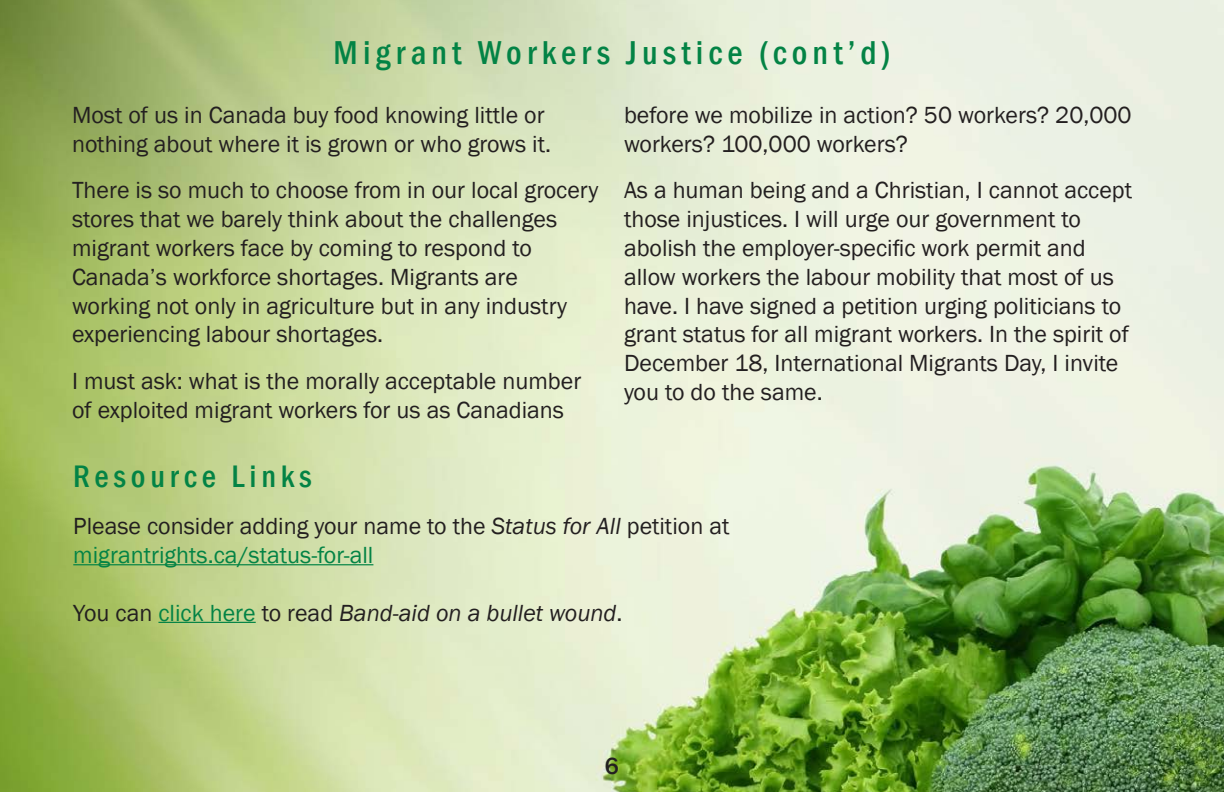
<style>
.page{position:relative;width:1224px;height:792px;background:#fff}
.page>*{position:absolute;margin:0;border:0;box-sizing:border-box;transform-origin:0 0}
.t1{font:500 condensed 34px "Franklin Gothic";letter-spacing:.15em;color:#038345}
.t2{font:500 condensed 32px "Franklin Gothic";letter-spacing:.15em;color:#038345}
.t3{font:24px/28.8px "Franklin Gothic";color:#231f20}
.t4{font:italic 24px "Franklin Gothic";color:#231f20}
.t5{font:500 24px "Franklin Gothic";color:#231f20}
.s1{font-style:italic}
.s2{color:#038345}
.s3{font-style:normal}
.s4{font-style:normal;color:#038345}
</style>
<div class="page">
<img style="left:0;top:0;width:1224px;height:792px">
<hr style="left:73px;top:564px;width:300px;height:1px;background:#038345">
<hr style="left:158px;top:622px;width:98px;height:1px;background:#038345">
<h1 class="t1" style="left:334px;top:31px;width:558px">Migrant Workers Justice (cont’d)</h1>
<p class="t3" style="left:72px;top:101px;width:481px">Most of us in Canada buy food knowing little or nothing about where it is grown or who grows it.</p>
<p class="t3" style="left:72px;top:177px;width:528px">There is so much to choose from in our local grocery stores that we barely think about the challenges migrant workers face by coming to respond to Canada’s workforce shortages. Migrants are working not only in agriculture but in any industry experiencing labour shortages.</p>
<p class="t3" style="left:72px;top:367px;width:511px">I must ask: what is the morally acceptable number of exploited migrant workers for us as Canadians</p>
<p class="t3" style="left:624px;top:101px;width:509px">before we mobilize in action? 50 workers? 20,000 workers? 100,000 workers?</p>
<p class="t3" style="left:624px;top:177px;width:510px">As a human being and a Christian, I cannot accept those injustices. I will urge our government to abolish the employer-specific work permit and allow workers the labour mobility that most of us have. I have signed a petition urging politicians to grant status for all migrant workers. In the spirit of December 18, International Migrants Day, I invite you to do the same.</p>
<h2 class="t2" style="left:73px;top:456px;width:240px">Resource Links</h2>
<p class="t3" style="left:73px;top:512px;width:658px">Please consider adding your name to the <span class="s1">Status for All</span> petition at <span class="s2">migrantrights.ca/status-for-all</span></p>
<p class="t4" style="left:73px;top:598px;width:551px"><span class="s3">You can</span> <span class="s4">click here</span> <span class="s3">to read</span> Band-aid on a bullet wound<span class="s3">.</span></p>
<p class="t5" style="left:605px;top:751px;width:16px">6</p>
</div>
